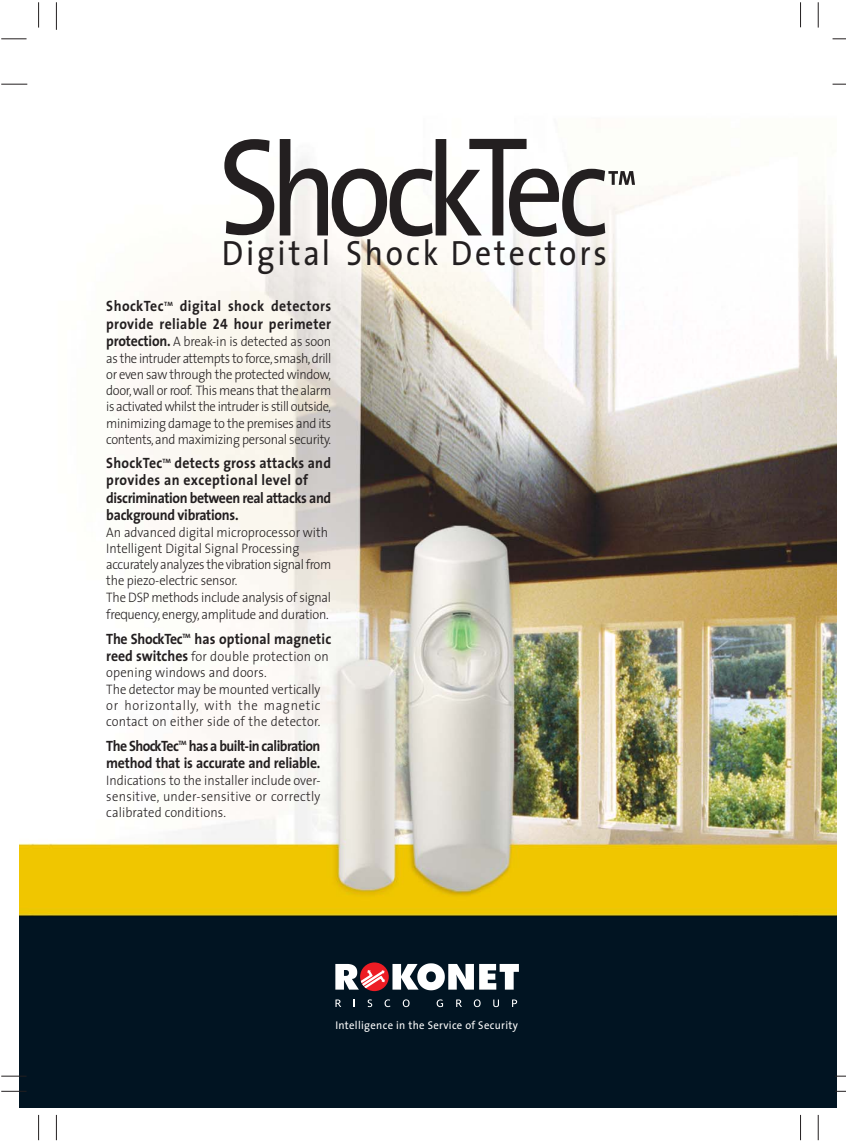
<style>
.page{position:relative;width:846px;height:1148px;background:#fff}
.page>*{position:absolute;margin:0;border:0;box-sizing:border-box;transform-origin:0 0}
.t1{font:35.25px "The Sans";letter-spacing:.09em;color:#231f20;scale:.9 1}
.t2{font:700 15px/17.5px "The Sans";letter-spacing:-.02em;color:#231f20;scale:.92 1}
.t3{font:700 15px/17.5px "The Sans";letter-spacing:.025em;color:#231f20;text-align:right;scale:.92 1}
.t4{font:700 15px "The Sans";color:#231f20;scale:.92 1}
.t5{font:700 15px "The Sans";letter-spacing:-.04em;color:#231f20;scale:.92 1}
.t6{font:700 15px "The Sans";letter-spacing:.035em;color:#231f20;scale:.92 1}
.t7{font:700 15px "The Sans";letter-spacing:.02em;color:#231f20;scale:.92 1}
.t8{font:300 13.75px/16.2px "The Sans";letter-spacing:-.005em;color:#231f20;text-align:justify;scale:.92 1}
.t9{font:300 13.75px/16.2px "The Sans";letter-spacing:.015em;color:#231f20;scale:.92 1}
.t10{font:11.25px "The Sans";letter-spacing:.03em;color:#fff;scale:.95 1}
.t11{font:700 6.25px "The Sans";letter-spacing:-.04em;color:#231f20}
.s1{font-family:"The Sans Bold Caps";font-weight:400}
.s2{font-weight:700;font-size:15px}
.s3{font-family:"Helvetica Neue"}
</style>
<div class="page">
<img style="left:20px;top:38px;width:816px;height:1069px">
<svg style="left:1px;top:39px;width:26px;height:1px"></svg>
<svg style="left:1px;top:1076px;width:26px;height:1px"></svg>
<svg style="left:1px;top:1091px;width:26px;height:1px"></svg>
<svg style="left:833px;top:84px;width:13px;height:1px"></svg>
<svg style="left:833px;top:39px;width:13px;height:1px"></svg>
<svg style="left:38px;top:2px;width:1px;height:26px"></svg>
<svg style="left:818px;top:2px;width:1px;height:26px"></svg>
<svg style="left:56px;top:1115px;width:1px;height:25px"></svg>
<svg style="left:800px;top:1115px;width:1px;height:25px"></svg>
<svg style="left:38px;top:1115px;width:1px;height:25px"></svg>
<svg style="left:818px;top:1115px;width:1px;height:25px"></svg>
<svg style="left:1px;top:84px;width:26px;height:1px"></svg>
<svg style="left:56px;top:2px;width:1px;height:28px"></svg>
<svg style="left:800px;top:2px;width:1px;height:25px"></svg>
<svg style="left:335px;top:999px;width:6px;height:8px"></svg>
<svg style="left:368px;top:999px;width:4px;height:8px"></svg>
<svg style="left:385px;top:999px;width:5px;height:8px"></svg>
<svg style="left:403px;top:999px;width:7px;height:8px"></svg>
<svg style="left:437px;top:999px;width:6px;height:8px"></svg>
<svg style="left:456px;top:999px;width:6px;height:8px"></svg>
<svg style="left:474px;top:999px;width:7px;height:8px"></svg>
<svg style="left:493px;top:999px;width:6px;height:8px"></svg>
<svg style="left:512px;top:999px;width:5px;height:8px"></svg>
<svg style="left:392px;top:963px;width:127px;height:27px"></svg>
<svg style="left:360px;top:962px;width:29px;height:29px"></svg>
<svg style="left:335px;top:964px;width:50px;height:26px"></svg>
<svg style="left:224px;top:139px;width:50px;height:96px"></svg>
<svg style="left:280px;top:139px;width:355px;height:98px"></svg>
<h1 class="t1" style="left:222px;top:240px;width:430px">Digital Shock Detectors</h1>
<p class="t6" style="left:106px;top:301px;width:64px">ShockTec</p>
<p class="t11" style="left:164px;top:301px;width:10px">TM</p>
<p class="t3" style="left:106px;top:299px;width:246px">digital shock detectors<br>provide reliable <span class="s1">24</span> hour perimeter</p>
<p class="t8" style="left:106px;top:335px;width:246px"><span class="s2">protection.</span> A break-in is detected as soon as the intruder attempts to force, smash, drill or even saw through the protected window, door, wall or roof. This means that the alarm is activated whilst the intruder is still outside, minimizing damage to the premises and its contents, and maximizing personal security.</p>
<p class="t7" style="left:106px;top:457px;width:62px">ShockTec</p>
<p class="t11" style="left:162px;top:458px;width:10px">TM</p>
<p class="t2" style="left:106px;top:455px;width:246px;text-indent:68px">detects gross attacks and provides an exceptional level of discrimination between real attacks and background vibrations.</p>
<p class="t8" style="left:106px;top:525px;width:246px;text-align:left">An advanced digital microprocessor with Intelligent Digital Signal Processing accurately analyzes the vibration signal from the piezo-electric sensor.<br>The DSP methods include analysis of signal</p>
<p class="t8" style="left:106px;top:608px;width:243px">fre<span class="s3">q</span>uency, energy, amplitude and duration.</p>
<p class="t2" style="left:106px;top:631px;width:85px">The ShockTec</p>
<p class="t11" style="left:182px;top:634px;width:10px">TM</p>
<p class="t4" style="left:194px;top:633px;width:150px">has optional magnetic</p>
<p class="t9" style="left:106px;top:650px;width:243px"><span class="s2">reed switches</span> for double protection on opening windows and doors.<br>The detector may be mounted vertically or horizontally, with the magnetic contact on either side of the detector.</p>
<p class="t5" style="left:106px;top:740px;width:81px">The ShockTec</p>
<p class="t11" style="left:179px;top:741px;width:10px">TM</p>
<p class="t2" style="left:106px;top:738px;width:234px;text-align:right">has a built-in calibration<br>method that is accurate and reliable.</p>
<p class="t8" style="left:106px;top:773px;width:234px">Indications to the installer include over&shy;sensitive, under-sensitive or correctly calibrated conditions.</p>
<p class="t10" style="left:335px;top:1021px;width:194px">Intelligence in the Service of Security</p>
</div>
